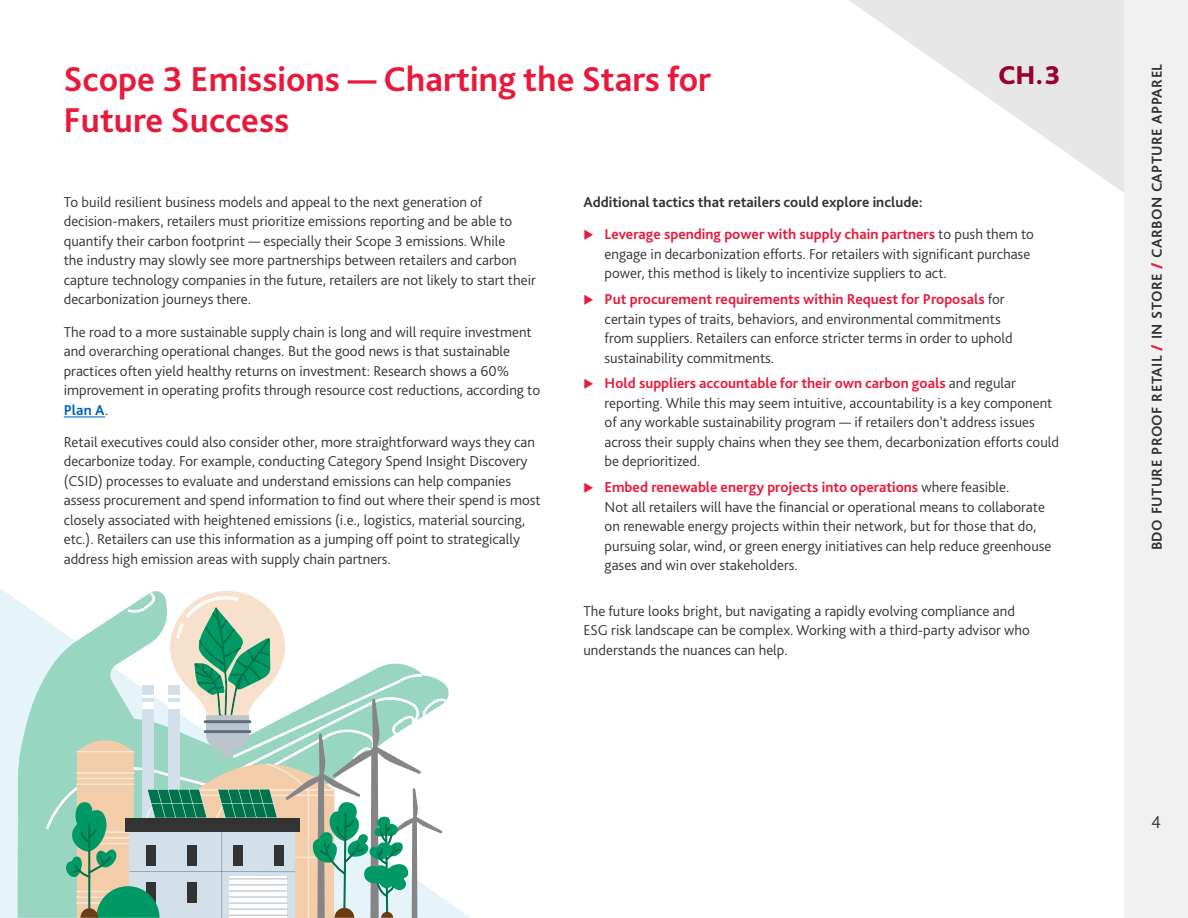
<style>
.page{position:relative;width:1188px;height:918px;background:#fff}
.page>*{position:absolute;margin:0;border:0;box-sizing:border-box;transform-origin:0 0}
.t1{font:700 36px/40.5px "Bliss Pro";color:#e81a3b}
.t2{font:800 27px "Bliss Pro";color:#98002e}
.t3{font:300 18px "Bliss Pro";color:#333}
.t4{font:300 15px/19.5px "Bliss Pro";color:#333}
.t5{font:700 15px/32.2px "Bliss Pro";color:#333}
.t6{font:700 15px "Bliss Pro";letter-spacing:.025em;color:#333}
.s1{font-weight:700;color:#0062b8}
.s2{color:#e81a3b}
.s3{font-weight:300}
.s4{font-weight:700;color:#e81a3b}
.s5{font-weight:800;color:#e81a3b}
</style>
<div class="page">
<svg style="left:0;top:588px;width:471px;height:330px;fill:#e6f4fa"></svg>
<svg style="left:26px;top:588px;width:423px;height:330px"></svg>
<hr style="left:64px;top:417px;width:41px;height:1px;background:#0062b8">
<svg style="left:849px;top:0;width:275px;height:193px;fill:#ededed"></svg>
<div style="left:1124px;top:0;width:64px;height:918px;background:#f1f1f1"></div>
<h1 class="t1" style="left:63px;top:58px;width:649px">Scope 3 Emissions — Charting the Stars for<br>Future Success</h1>
<h2 class="t2" style="left:998px;top:59px;width:64px">CH. 3</h2>
<p class="t4" style="left:64px;top:192px;width:474px">To build resilient business models and appeal to the next generation of decision-makers, retailers must prioritize emissions reporting and be able to quantify their carbon footprint — especially their Scope 3 emissions. While<br>the industry may slowly see more partnerships between retailers and carbon capture technology companies in the future, retailers are not likely to start their decarbonization journeys there.</p>
<p class="t4" style="left:64px;top:322px;width:478px">The road to a more sustainable supply chain is long and will require investment and overarching operational changes. But the good news is that sustainable practices often yield healthy returns on investment: Research shows a 60% improvement in operating profits through resource cost reductions, according to <span class="s1">Plan A</span>.</p>
<p class="t4" style="left:64px;top:432px;width:479px">Retail executives could also consider other, more straightforward ways they can decarbonize today. For example, conducting Category Spend Insight Discovery (CSID) processes to evaluate and understand emissions can help companies assess procurement and spend information to find out where their spend is most closely associated with heightened emissions (i.e., logistics, material sourcing, etc.). Retailers can use this information as a jumping off point to strategically address high emission areas with supply chain partners.</p>
<p class="t5" style="left:605px;top:185px;width:431px;text-indent:-21px">Additional tactics that retailers could explore include:<br><span class="s2">Leverage spending power with supply chain partners</span> <span class="s3">to push them to</span></p>
<p class="t4" style="left:605px;top:244px;width:427px">engage in decarbonization efforts. For retailers with significant purchase power, this method is likely to incentivize suppliers to act.</p>
<p class="t4" style="left:605px;top:289px;width:410px"><span class="s4">Put procurement requirements within Request for Proposals</span> for certain types of traits, behaviors, and environmental commitments from suppliers. Retailers can enforce stricter terms in order to uphold sustainability commitments.</p>
<p class="t4" style="left:605px;top:373px;width:456px"><span class="s4">Hold suppliers accountable for their own carbon goals</span> and regular reporting. While this may seem intuitive, accountability is a key component of any workable sustainability program — if retailers don’t address issues across their supply chains when they see them, decarbonization efforts could be deprioritized.</p>
<p class="t4" style="left:605px;top:477px;width:448px"><span class="s4">Embed renewable energy projects into operations</span> where feasible.<br>Not all retailers will have the financial or operational means to collaborate on renewable energy projects within their network, but for those that do, pursuing solar, wind, or green energy initiatives can help reduce greenhouse gases and win over stakeholders.</p>
<p class="t4" style="left:583px;top:601px;width:448px">The future looks bright, but navigating a rapidly evolving compliance and<br>ESG risk landscape can be complex. Working with a third-party advisor who understands the nuances can help.</p>
<p class="t6" style="left:1148px;top:550px;width:488px;rotate:-90deg">BDO FUTURE PROOF RETAIL <span class="s5">/</span> IN STORE <span class="s5">/</span> CARBON CAPTURE APPAREL</p>
<p class="t3" style="left:1151px;top:811px;width:11px">4</p>
</div>
